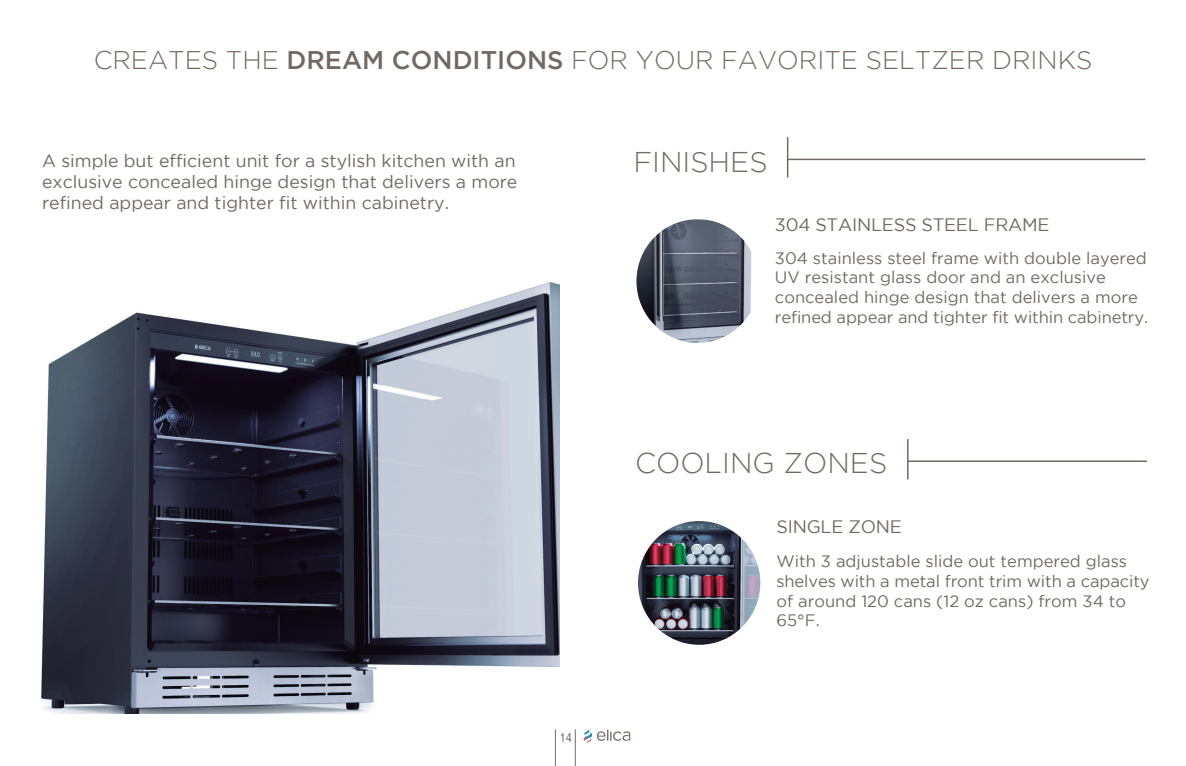
<style>
.page{position:relative;width:1186px;height:766px;background:#fff}
.page>*{position:absolute;margin:0;border:0;box-sizing:border-box;transform-origin:0 0}
.t1{font:300 28.5px "Gotham";color:#736963}
.t2{font:300 25.5px "Gotham";color:#736963}
.t3{font:18px "Gotham";letter-spacing:-.015em;color:#736963}
.t4{font:17.7px/21.3px "Gotham";color:#726963;text-align:justify}
.t5{font:16.5px/19.8px "Gotham";color:#726963}
.t6{font:condensed 12px "Helvetica";color:#746b66}
.s1{font-weight:500}
</style>
<div class="page">
<hr style="left:787px;top:159px;width:358px;height:1px;background:#726963">
<hr style="left:786px;top:137px;width:2px;height:40px;background:#726963">
<img style="left:41px;top:282px;width:518px;height:430px">
<hr style="left:907px;top:460px;width:239px;height:2px;background:#726963">
<hr style="left:906px;top:439px;width:2px;height:40px;background:#726963">
<hr style="left:574px;top:729px;width:1px;height:36px;background:#746b66">
<hr style="left:555px;top:729px;width:1px;height:36px;background:#746b66">
<svg style="left:583px;top:729px;width:47px;height:13px"></svg>
<img style="left:636px;top:219px;width:116px;height:124px">
<img style="left:638px;top:521px;width:122px;height:123px">
<h2 class="t2" style="left:94px;top:46px;width:999px">CREATES THE <span class="s1">DREAM CONDITIONS</span> FOR YOUR FAVORITE SELTZER DRINKS</h2>
<p class="t4" style="left:42px;top:149px;width:477px">A simple but efficient unit for a stylish kitchen with an exclusive concealed hinge design that delivers a more refined appear and tighter fit within cabinetry.</p>
<p class="t6" style="left:559px;top:729px;width:13px">14</p>
<h1 class="t1" style="left:633px;top:146px;width:136px">FINISHES</h1>
<p class="t3" style="left:774px;top:214px;width:276px">304 STAINLESS STEEL FRAME</p>
<p class="t5" style="left:774px;top:247px;width:374px">304 stainless steel frame with double layered UV resistant glass door and an exclusive concealed hinge design that delivers a more refined appear and tighter fit within cabinetry.</p>
<h1 class="t1" style="left:635px;top:447px;width:254px">COOLING ZONES</h1>
<p class="t3" style="left:776px;top:516px;width:127px">SINGLE ZONE</p>
<p class="t5" style="left:776px;top:551px;width:374px">With 3 adjustable slide out tempered glass shelves with a metal front trim with a capacity of around 120 cans (12 oz cans) from 34 to 65°F.</p>
</div>
